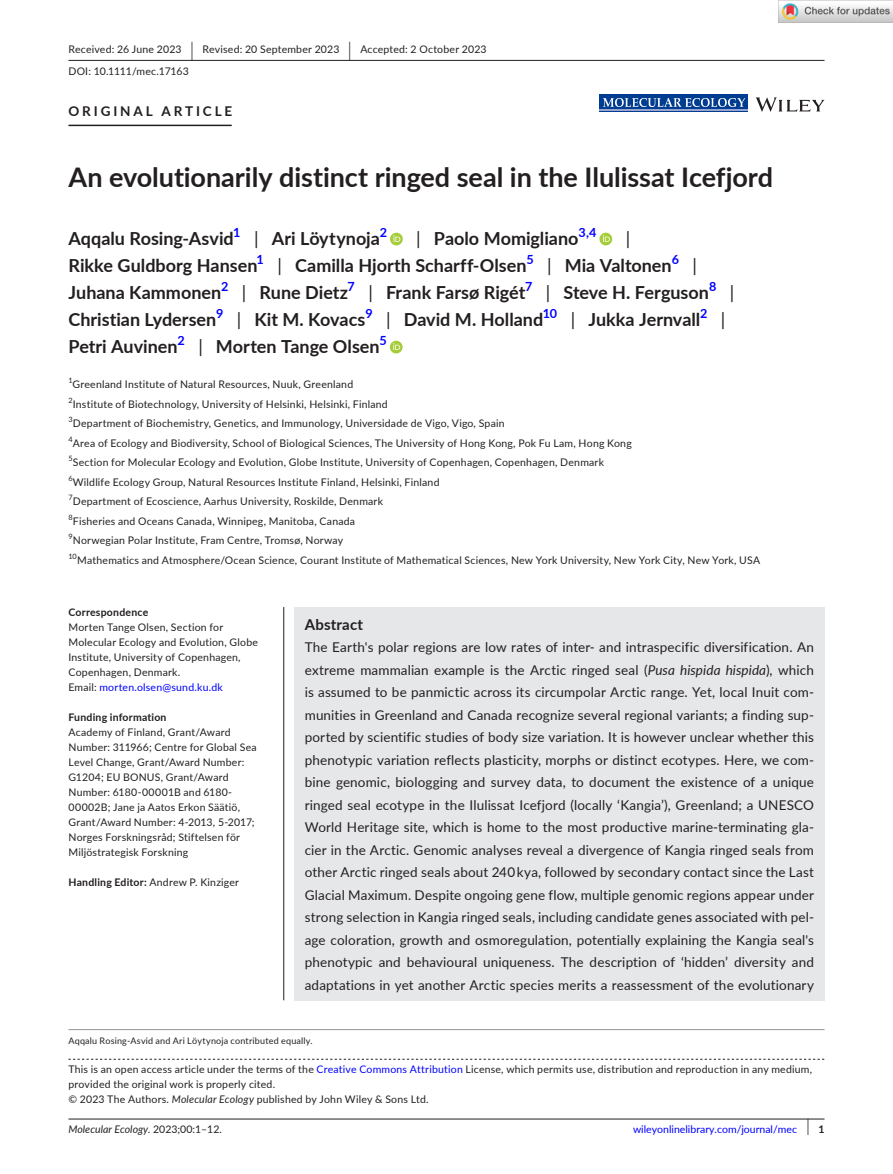
<style>
.page{position:relative;width:893px;height:1174px;background:#fff}
.page>*{position:absolute;margin:0;border:0;box-sizing:border-box;transform-origin:0 0}
.t1{font:700 27px "Lato";letter-spacing:-.005em;color:#231f20}
.t2{font:700 18px "Lato";color:#231f20}
.t3{font:18px "Lato";color:#231f20}
.t4{font:700 15px "Lato";letter-spacing:.015em;color:#231f20}
.t5{font:13.5px/22.5px "Lato";letter-spacing:.01em;color:#231f20;text-align:justify}
.t6{font:700 13.5px "Lato";letter-spacing:.215em;color:#231f20}
.t7{font:700 12.6px "Lato";color:#00f}
.t8{font:10.5px/15px "Lato";letter-spacing:.02em;color:#231f20}
.t9{font:10.5px "Lato";color:#00f}
.t10{font:700 10.5px "Lato";letter-spacing:.02em;color:#231f20}
.t11{font:italic 10.5px "Lato";color:#231f20}
.t12{font:9px "Lato";letter-spacing:.025em;color:#231f20}
.t13{font:7.35px "Lato";color:#231f20}
.s1{font-size:19.65px}
.s2{font-weight:400}
.s3{color:#00f}
.s4{font-weight:700}
.s5{font-style:italic}
.s6{font-style:normal}
.s7{font-size:17.4px;color:#231f20}
.s8{font-weight:700;color:#231f20}
</style>
<div class="page">
<hr style="left:68px;top:1118px;width:756px;height:1px;background:#231f20">
<svg style="left:756px;top:97px;width:68px;height:15px"></svg>
<div style="left:599px;top:95px;width:149px;height:17px;background:#003d91"></div>
<img style="left:603px;top:98px;width:141px;height:9px">
<hr style="left:599px;top:109px;width:149px;height:2px;background:#96a6d0">
<hr style="left:68px;top:60px;width:756px;height:1px;background:#231f20">
<hr style="left:68px;top:125px;width:164px;height:1px;background:#231f20">
<svg style="left:390px;top:233px;width:13px;height:12px"></svg>
<svg style="left:393px;top:235px;width:7px;height:7px"></svg>
<div style="left:599px;top:233px;width:13px;height:12px;background:#a5cd39;border-radius:50%"></div>
<svg style="left:603px;top:235px;width:7px;height:7px"></svg>
<div style="left:390px;top:341px;width:13px;height:12px;background:#a5cd39;border-radius:50%"></div>
<svg style="left:393px;top:343px;width:7px;height:7px"></svg>
<svg style="left:68px;top:1058px;width:756px;height:1px"></svg>
<hr style="left:68px;top:1029px;width:756px;height:1px;background:#939598">
<div style="left:294px;top:607px;width:530px;height:393px;background:#e6e7e9"></div>
<hr style="left:283px;top:607px;width:1px;height:393px;background:#231f20">
<img style="left:779px;top:0;width:114px;height:23px">
<p class="t8" style="left:68px;top:38px;width:420px;line-height:21.8px">Received: 26 June 2023 <span class="s1">|</span> Revised: 20 September 2023 <span class="s1">|</span> Accepted: 2 October 2023<br>DOI: 10.1111/mec.17163</p>
<p class="t6" style="left:68px;top:101px;width:165px">ORIGINAL ARTICLE</p>
<h1 class="t1" style="left:68px;top:157px;width:706px">An evolutionarily distinct ringed seal in the Ilulissat Icefjord</h1>
<h2 class="t2" style="left:68px;top:226px;width:167px">Aqqalu Rosing-Asvid</h2>
<p class="t7" style="left:233px;top:223px;width:9px">1</p>
<h2 class="t2" style="left:254px;top:226px;width:127px"><span class="s2">|</span> Ari Löytynoja</h2>
<p class="t7" style="left:380px;top:223px;width:9px">2</p>
<h2 class="t2" style="left:416px;top:226px;width:164px"><span class="s2">|</span> Paolo Momigliano</h2>
<p class="t7" style="left:578px;top:223px;width:19px">3,4</p>
<h2 class="t3" style="left:626px;top:226px;width:6px">|</h2>
<h2 class="t2" style="left:68px;top:253px;width:191px">Rikke Guldborg Hansen</h2>
<p class="t7" style="left:257px;top:250px;width:9px">1</p>
<h2 class="t2" style="left:277px;top:253px;width:251px"><span class="s2">|</span> Camilla Hjorth Scharff-Olsen</h2>
<p class="t7" style="left:526px;top:250px;width:9px">5</p>
<h2 class="t2" style="left:547px;top:253px;width:126px"><span class="s2">|</span> Mia Valtonen</h2>
<p class="t7" style="left:672px;top:250px;width:9px">6</p>
<h2 class="t3" style="left:693px;top:253px;width:6px">|</h2>
<h2 class="t2" style="left:68px;top:280px;width:154px">Juhana Kammonen</h2>
<p class="t7" style="left:221px;top:277px;width:9px">2</p>
<h2 class="t2" style="left:242px;top:280px;width:108px"><span class="s2">|</span> Rune Dietz</h2>
<p class="t7" style="left:348px;top:277px;width:9px">7</p>
<h2 class="t2" style="left:368px;top:280px;width:159px"><span class="s2">|</span> Frank Farsø Rigét</h2>
<p class="t7" style="left:525px;top:277px;width:9px">7</p>
<h2 class="t2" style="left:546px;top:280px;width:165px"><span class="s2">|</span> Steve H. Ferguson</h2>
<p class="t7" style="left:709px;top:277px;width:9px">8</p>
<h2 class="t3" style="left:730px;top:280px;width:6px">|</h2>
<h2 class="t2" style="left:68px;top:307px;width:149px">Christian Lydersen</h2>
<p class="t7" style="left:216px;top:304px;width:9px">9</p>
<h2 class="t2" style="left:237px;top:307px;width:130px"><span class="s2">|</span> Kit M. Kovacs</h2>
<p class="t7" style="left:365px;top:304px;width:9px">9</p>
<h2 class="t2" style="left:386px;top:307px;width:159px"><span class="s2">|</span> David M. Holland</h2>
<p class="t7" style="left:543px;top:304px;width:16px">10</p>
<h2 class="t2" style="left:571px;top:307px;width:131px"><span class="s2">|</span> Jukka Jernvall</h2>
<p class="t7" style="left:700px;top:304px;width:9px">2</p>
<h2 class="t3" style="left:721px;top:307px;width:6px">|</h2>
<h2 class="t2" style="left:68px;top:334px;width:111px">Petri Auvinen</h2>
<p class="t7" style="left:178px;top:331px;width:9px">2</p>
<h2 class="t2" style="left:198px;top:334px;width:183px"><span class="s2">|</span> Morten Tange Olsen</h2>
<p class="t7" style="left:379px;top:331px;width:9px">5</p>
<p class="t13" style="left:68px;top:375px;width:6px">1</p>
<p class="t8" style="left:73px;top:376px;width:282px">Greenland Institute of Natural Resources, Nuuk, Greenland</p>
<p class="t13" style="left:68px;top:395px;width:6px">2</p>
<p class="t8" style="left:68px;top:393px;width:693px;line-height:19.5px;text-indent:4px">Institute of Biotechnology, University of Helsinki, Helsinki, Finland<br><sup>3</sup>Department of Biochemistry, Genetics, and Immunology, Universidade de Vigo, Vigo, Spain<br><sup>4</sup>Area of Ecology and Biodiversity, School of Biological Sciences, The University of Hong Kong, Pok Fu Lam, Hong Kong<br><sup>5</sup>Section for Molecular Ecology and Evolution, Globe Institute, University of Copenhagen, Copenhagen, Denmark<br><sup>6</sup>Wildlife Ecology Group, Natural Resources Institute Finland, Helsinki, Finland<br><sup>7</sup>Department of Ecoscience, Aarhus University, Roskilde, Denmark<br><sup>8</sup>Fisheries and Oceans Canada, Winnipeg, Manitoba, Canada<br><sup>9</sup>Norwegian Polar Institute, Fram Centre, Tromsø, Norway<br><sup>10</sup>Mathematics and Atmosphere/Ocean Science, Courant Institute of Mathematical Sciences, New York University, New York City, New York, USA</p>
<p class="t10" style="left:68px;top:604px;width:81px">Correspondence</p>
<p class="t8" style="left:68px;top:619px;width:191px">Morten Tange Olsen, Section for Molecular Ecology and Evolution, Globe Institute, University of Copenhagen, Copenhagen, Denmark.<br>Email: <span class="s3">morten.olsen@sund.ku.dk</span></p>
<p class="t10" style="left:68px;top:709px;width:100px">Funding information</p>
<p class="t8" style="left:68px;top:724px;width:190px">Academy of Finland, Grant/Award Number: 311966; Centre for Global Sea Level Change, Grant/Award Number:<br>G1204; EU BONUS, Grant/Award Number: 6180-00001B and 6180- 00002B; Jane ja Aatos Erkon Säätiö, Grant/Award Number: 4-2013, 5-2017; Norges Forskningsråd; Stiftelsen för Miljöstrategisk Forskning</p>
<p class="t8" style="left:68px;top:874px;width:172px"><span class="s4">Handling Editor:</span> Andrew P. Kinziger</p>
<h3 class="t4" style="left:305px;top:613px;width:60px">Abstract</h3>
<p class="t5" style="left:305px;top:635px;width:511px">The Earth's polar regions are low rates of inter- and intraspecific diversification. An extreme mammalian example is the Arctic ringed seal (<span class="s5">Pusa hispida hispida</span>), which is assumed to be panmictic across its circumpolar Arctic range. Yet, local Inuit com&shy;munities in Greenland and Canada recognize several regional variants; a finding sup&shy;ported by scientific studies of body size variation. It is however unclear whether this phenotypic variation reflects plasticity, morphs or distinct ecotypes. Here, we com&shy;bine genomic, biologging and survey data, to document the existence of a unique ringed seal ecotype in the Ilulissat Icefjord (locally ‘Kangia’), Greenland; a UNESCO World Heritage site, which is home to the most productive marine-terminating gla&shy;cier in the Arctic. Genomic analyses reveal a divergence of Kangia ringed seals from other Arctic ringed seals about 240 kya, followed by secondary contact since the Last Glacial Maximum. Despite ongoing gene flow, multiple genomic regions appear under strong selection in Kangia ringed seals, including candidate genes associated with pel&shy;age coloration, growth and osmoregulation, potentially explaining the Kangia seal's phenotypic and behavioural uniqueness. The description of ‘hidden’ diversity and adaptations in yet another Arctic species merits a reassessment of the evolutionary</p>
<p class="t12" style="left:68px;top:1033px;width:246px">Aqqalu Rosing-Asvid and Ari Löytynoja contributed equally.</p>
<p class="t8" style="left:68px;top:1061px;width:745px">This is an open access article under the terms of the <span class="s3">Creative Commons Attribution</span> License, which permits use, distribution and reproduction in any medium, provided the original work is properly cited.<br>© 2023 The Authors. <span class="s5">Molecular Ecology</span> published by John Wiley &amp; Sons Ltd.</p>
<p class="t11" style="left:68px;top:1121px;width:155px">Molecular Ecology. <span class="s6">2023;00:1–12.</span></p>
<p class="t9" style="left:633px;top:1121px;width:193px">wileyonlinelibrary.com/journal/mec <span class="s7">|</span> <span class="s8">1</span></p>
</div>
